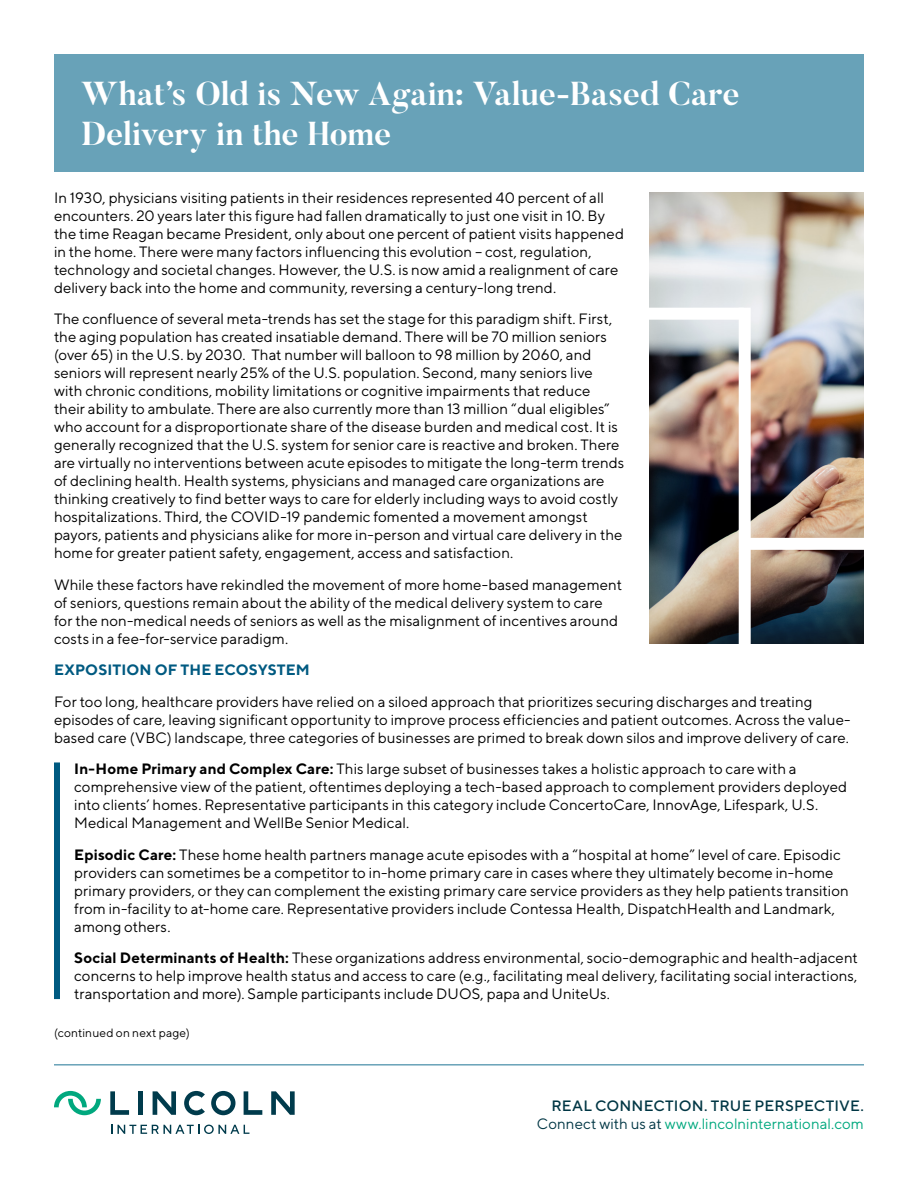
<style>
.page{position:relative;width:918px;height:1188px;background:#fff}
.page>*{position:absolute;margin:0;border:0;box-sizing:border-box;transform-origin:0 0}
.t1{font:700 33px/39.6px "Butler";letter-spacing:-.005em;color:#fff}
.t2{font:15px/18px "TT Norms";color:#000}
.t3{font:500 15px/18px "TT Norms";letter-spacing:.01em;color:#003644;text-align:right}
.t4{font:700 15px "TT Norms";letter-spacing:.01em;color:#005a81}
.t5{font:12px "TT Norms";letter-spacing:.015em;color:#000}
.s1{font-weight:700}
.s2{font-weight:400}
.s3{font-weight:400;color:#00a87e}
</style>
<div class="page">
<div style="left:138px;top:1091px;width:5px;height:24px;background:#003b4c"></div>
<svg style="left:153px;top:1091px;width:23px;height:24px"></svg>
<svg style="left:110px;top:1091px;width:19px;height:24px"></svg>
<svg style="left:271px;top:1091px;width:24px;height:24px"></svg>
<svg style="left:244px;top:1091px;width:18px;height:24px"></svg>
<svg style="left:184px;top:1091px;width:21px;height:24px"></svg>
<svg style="left:211px;top:1091px;width:25px;height:24px"></svg>
<svg style="left:54px;top:1091px;width:47px;height:24px"></svg>
<svg style="left:111px;top:1125px;width:138px;height:9px"></svg>
<div style="left:649px;top:192px;width:215px;height:452px;background:#e3e1dc;opacity:.75"></div>
<hr style="left:54px;top:1064px;width:810px;height:2px;background:#68a2b8">
<div style="left:54px;top:54px;width:810px;height:118px;background:#68a2b8"></div>
<div style="left:739px;top:308px;width:12px;height:349px;background:#fff"></div>
<div style="left:634px;top:308px;width:110px;height:12px;background:#fff"></div>
<div style="left:744px;top:538px;width:168px;height:12px;background:#fff"></div>
<div style="left:54px;top:762px;width:6px;height:237px;background:#005a81"></div>
<h1 class="t1" style="left:81px;top:74px;width:660px">What’s Old is New Again: Value-Based Care<br>Delivery in the Home</h1>
<p class="t2" style="left:54px;top:188px;width:572px">In 1930, physicians visiting patients in their residences represented 40 percent of all encounters. 20 years later this figure had fallen dramatically to just one visit in 10. By the time Reagan became President, only about one percent of patient visits happened in the home. There were many factors influencing this evolution – cost, regulation, technology and societal changes. However, the U.S. is now amid a realignment of care delivery back into the home and community, reversing a century-long trend.</p>
<p class="t2" style="left:54px;top:310px;width:572px">The confluence of several meta-trends has set the stage for this paradigm shift. First, the aging population has created insatiable demand. There will be 70 million seniors (over 65) in the U.S. by 2030. That number will balloon to 98 million by 2060, and seniors will represent nearly 25% of the U.S. population. Second, many seniors live with chronic conditions, mobility limitations or cognitive impairments that reduce their ability to ambulate. There are also currently more than 13 million “dual eligibles” who account for a disproportionate share of the disease burden and medical cost. It is generally recognized that the U.S. system for senior care is reactive and broken. There are virtually no interventions between acute episodes to mitigate the long-term trends of declining health. Health systems, physicians and managed care organizations are thinking creatively to find better ways to care for elderly including ways to avoid costly hospitalizations. Third, the COVID-19 pandemic fomented a movement amongst payors, patients and physicians alike for more in-person and virtual care delivery in the home for greater patient safety, engagement, access and satisfaction.</p>
<p class="t2" style="left:54px;top:575px;width:570px">While these factors have rekindled the movement of more home-based management of seniors, questions remain about the ability of the medical delivery system to care for the non-medical needs of seniors as well as the misalignment of incentives around costs in a fee-for-service paradigm.</p>
<p class="t4" style="left:54px;top:660px;width:257px">EXPOSITION OF THE ECOSYSTEM</p>
<p class="t2" style="left:54px;top:692px;width:798px">For too long, healthcare providers have relied on a siloed approach that prioritizes securing discharges and treating episodes of care, leaving significant opportunity to improve process efficiencies and patient outcomes. Across the value&shy;based care (VBC) landscape, three categories of businesses are primed to break down silos and improve delivery of care.</p>
<p class="t2" style="left:74px;top:759px;width:774px"><span class="s1">In-Home Primary and Complex Care:</span> This large subset of businesses takes a holistic approach to care with a comprehensive view of the patient, oftentimes deploying a tech-based approach to complement providers deployed into clients’ homes. Representative participants in this category include ConcertoCare, InnovAge, Lifespark, U.S.<br>Medical Management and WellBe Senior Medical.</p>
<p class="t2" style="left:74px;top:845px;width:776px"><span class="s1">Episodic Care:</span> These home health partners manage acute episodes with a “hospital at home” level of care. Episodic providers can sometimes be a competitor to in-home primary care in cases where they ultimately become in-home primary providers, or they can complement the existing primary care service providers as they help patients transition from in-facility to at-home care. Representative providers include Contessa Health, DispatchHealth and Landmark, among others.</p>
<p class="t2" style="left:74px;top:948px;width:785px;text-align:justify"><span class="s1">Social Determinants of Health:</span> These organizations address environmental, socio-demographic and health-adjacent concerns to help improve health status and access to care (e.g., facilitating meal delivery, facilitating social interactions, transportation and more). Sample participants include DUOS, papa and UniteUs.</p>
<p class="t5" style="left:54px;top:1025px;width:137px">(continued on next page)</p>
<p class="t3" style="left:537px;top:1096px;width:329px">REAL CONNECTION. TRUE PERSPECTIVE.<br><span class="s2">Connect with us at</span> <span class="s3">www.lincolninternational.com</span></p>
</div>
